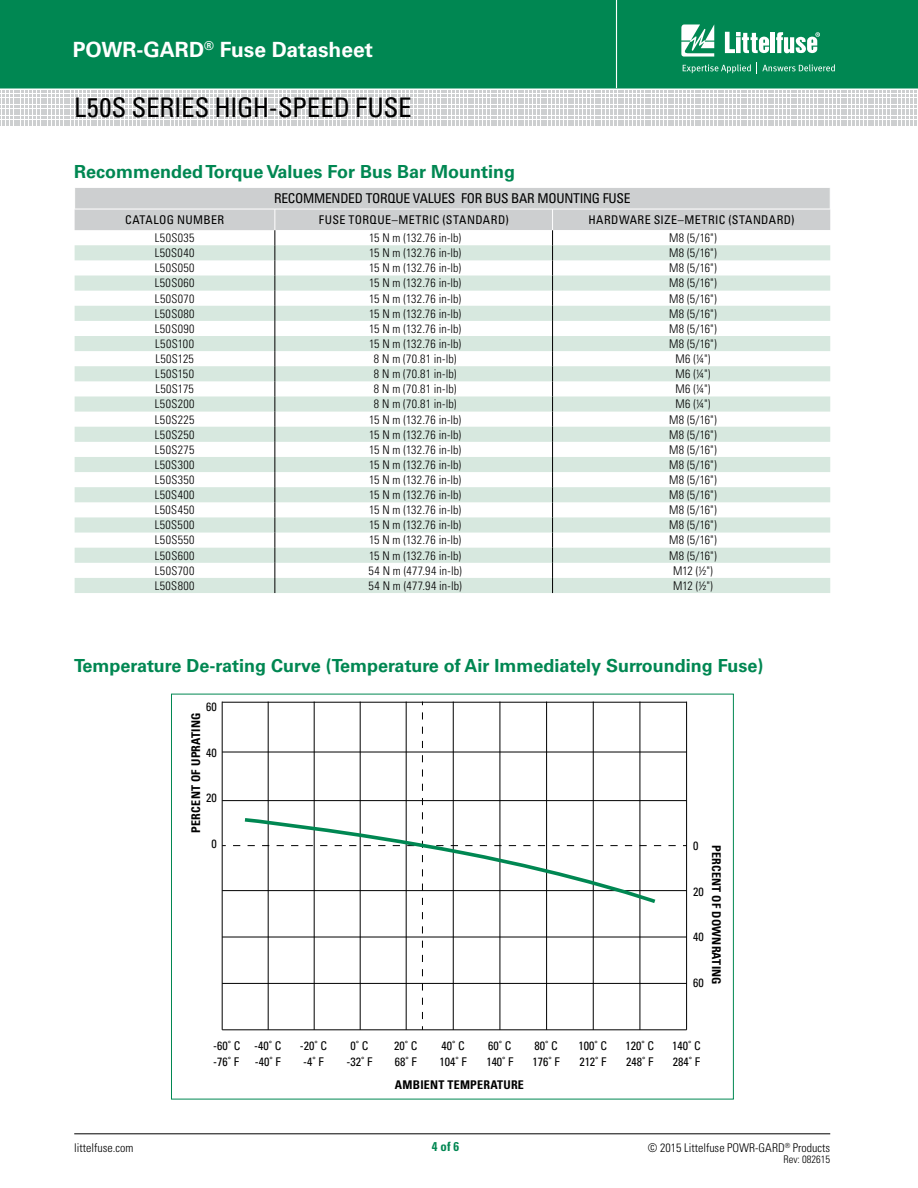
<style>
.page{position:relative;width:918px;height:1188px;background:#fff}
.page>*{position:absolute;margin:0;border:0;box-sizing:border-box;transform-origin:0 0}
.t1{font:condensed 27px "Univers LT Std";letter-spacing:-.01em;color:#000}
.t2{font:700 21px "Univers LT Std";color:#fff}
.t3{font:700 18px "Univers LT Std";color:#008752}
.t4{font:condensed 13.5px "Univers LT Std";letter-spacing:-.02em;color:#000}
.t5{font:700 condensed 12.75px "Univers LT Std";color:#008752}
.t6{font:300 condensed 12px "Univers LT Std";letter-spacing:.02em;color:#000}
.t7{font:condensed 12px "Univers";color:#000}
.t8{font:condensed 12px "Univers LT Std";letter-spacing:.035em;color:#000}
.t9{font:700 condensed 12px "Univers";letter-spacing:.02em;color:#000}
.t10{font:300 condensed 12px "Univers LT Std";color:#000}
.t11{font:300 condensed 10.5px "Univers LT Std";color:#000}
</style>
<div class="page">
<div style="left:0;top:0;width:918px;height:88px;background:#008752"></div>
<hr style="left:616px;top:0;width:1px;height:88px;background:#fff">
<svg style="left:0;top:91px;width:917px;height:35px"></svg>
<svg style="left:681px;top:24px;width:33px;height:33px"></svg>
<hr style="left:771px;top:32px;width:4px;height:21px;background:#fff">
<svg style="left:776px;top:32px;width:44px;height:21px"></svg>
<svg style="left:725px;top:32px;width:44px;height:21px"></svg>
<svg style="left:683px;top:64px;width:68px;height:9px"></svg>
<svg style="left:757px;top:63px;width:78px;height:11px"></svg>
<hr style="left:74px;top:1134px;width:756px;height:1px;background:#000">
<hr style="left:222px;top:1030px;width:465px;height:1px;background:#000">
<hr style="left:222px;top:983px;width:465px;height:1px;background:#000">
<hr style="left:222px;top:937px;width:465px;height:1px;background:#000">
<hr style="left:222px;top:890px;width:465px;height:1px;background:#000">
<hr style="left:222px;top:702px;width:465px;height:1px;background:#000">
<hr style="left:222px;top:752px;width:465px;height:1px;background:#000">
<hr style="left:222px;top:800px;width:465px;height:1px;background:#000">
<hr style="left:686px;top:702px;width:1px;height:328px;background:#000">
<hr style="left:640px;top:702px;width:1px;height:328px;background:#000">
<hr style="left:593px;top:702px;width:1px;height:328px;background:#000">
<hr style="left:546px;top:702px;width:1px;height:328px;background:#000">
<hr style="left:500px;top:702px;width:1px;height:328px;background:#000">
<hr style="left:453px;top:702px;width:1px;height:328px;background:#000">
<hr style="left:222px;top:702px;width:1px;height:328px;background:#000">
<hr style="left:268px;top:702px;width:1px;height:328px;background:#000">
<hr style="left:314px;top:702px;width:1px;height:328px;background:#000">
<hr style="left:360px;top:702px;width:1px;height:328px;background:#000">
<hr style="left:406px;top:702px;width:1px;height:328px;background:#000">
<svg style="left:233px;top:702px;width:454px;height:317px"></svg>
<svg style="left:74px;top:188px;width:757px;height:405px"></svg>
<h2 class="t2" style="left:73px;top:37px;width:302px">POWR-GARD<sup>®</sup> Fuse Datasheet</h2>
<h1 class="t1" style="left:74px;top:90px;width:339px">L50S SERIES HIGH-SPEED FUSE</h1>
<h3 class="t3" style="left:74px;top:161px;width:443px">Recommended Torque Values For Bus Bar Mounting</h3>
<p class="t4" style="left:274px;top:190px;width:358px">RECOMMENDED TORQUE VALUES FOR BUS BAR MOUNTING FUSE</p>
<p class="t8" style="left:125px;top:212px;width:101px">CATALOG NUMBER</p>
<p class="t8" style="left:319px;top:212px;width:191px">FUSE TORQUE–METRIC (STANDARD)</p>
<p class="t8" style="left:588px;top:212px;width:208px">HARDWARE SIZE–METRIC (STANDARD)</p>
<p class="t6" style="left:155px;top:231px;width:41px">L50S035</p>
<p class="t6" style="left:369px;top:231px;width:94px">15 N m (132.76 in-lb)</p>
<p class="t6" style="left:669px;top:231px;width:49px">M8 (5/16")</p>
<p class="t6" style="left:155px;top:246px;width:41px">L50S040</p>
<p class="t6" style="left:369px;top:246px;width:94px">15 N m (132.76 in-lb)</p>
<p class="t6" style="left:669px;top:246px;width:49px">M8 (5/16")</p>
<p class="t6" style="left:155px;top:261px;width:41px">L50S050</p>
<p class="t6" style="left:369px;top:261px;width:94px">15 N m (132.76 in-lb)</p>
<p class="t6" style="left:669px;top:261px;width:49px">M8 (5/16")</p>
<p class="t6" style="left:155px;top:276px;width:41px">L50S060</p>
<p class="t6" style="left:369px;top:276px;width:94px">15 N m (132.76 in-lb)</p>
<p class="t6" style="left:669px;top:276px;width:49px">M8 (5/16")</p>
<p class="t6" style="left:155px;top:291px;width:41px">L50S070</p>
<p class="t6" style="left:369px;top:291px;width:94px">15 N m (132.76 in-lb)</p>
<p class="t6" style="left:669px;top:291px;width:49px">M8 (5/16")</p>
<p class="t6" style="left:155px;top:306px;width:41px">L50S080</p>
<p class="t6" style="left:369px;top:306px;width:94px">15 N m (132.76 in-lb)</p>
<p class="t6" style="left:669px;top:306px;width:49px">M8 (5/16")</p>
<p class="t6" style="left:155px;top:321px;width:41px">L50S090</p>
<p class="t6" style="left:369px;top:321px;width:94px">15 N m (132.76 in-lb)</p>
<p class="t6" style="left:669px;top:321px;width:49px">M8 (5/16")</p>
<p class="t6" style="left:155px;top:336px;width:40px">L50S100</p>
<p class="t6" style="left:369px;top:336px;width:94px">15 N m (132.76 in-lb)</p>
<p class="t6" style="left:669px;top:336px;width:49px">M8 (5/16")</p>
<p class="t6" style="left:155px;top:352px;width:40px">L50S125</p>
<p class="t6" style="left:374px;top:352px;width:84px">8 N m (70.81 in-lb)</p>
<p class="t6" style="left:675px;top:352px;width:37px">M6 (1/4")</p>
<p class="t6" style="left:155px;top:367px;width:40px">L50S150</p>
<p class="t6" style="left:374px;top:367px;width:84px">8 N m (70.81 in-lb)</p>
<p class="t6" style="left:675px;top:367px;width:37px">M6 (1/4")</p>
<p class="t6" style="left:155px;top:382px;width:40px">L50S175</p>
<p class="t6" style="left:374px;top:382px;width:84px">8 N m (70.81 in-lb)</p>
<p class="t6" style="left:675px;top:382px;width:37px">M6 (1/4")</p>
<p class="t6" style="left:155px;top:397px;width:41px">L50S200</p>
<p class="t6" style="left:374px;top:397px;width:84px">8 N m (70.81 in-lb)</p>
<p class="t6" style="left:675px;top:397px;width:37px">M6 (1/4")</p>
<p class="t6" style="left:155px;top:412px;width:41px">L50S225</p>
<p class="t6" style="left:369px;top:412px;width:94px">15 N m (132.76 in-lb)</p>
<p class="t6" style="left:669px;top:412px;width:49px">M8 (5/16")</p>
<p class="t6" style="left:155px;top:427px;width:41px">L50S250</p>
<p class="t6" style="left:369px;top:427px;width:94px">15 N m (132.76 in-lb)</p>
<p class="t6" style="left:669px;top:427px;width:49px">M8 (5/16")</p>
<p class="t6" style="left:155px;top:442px;width:41px">L50S275</p>
<p class="t6" style="left:369px;top:442px;width:94px">15 N m (132.76 in-lb)</p>
<p class="t6" style="left:669px;top:442px;width:49px">M8 (5/16")</p>
<p class="t6" style="left:155px;top:457px;width:41px">L50S300</p>
<p class="t6" style="left:369px;top:457px;width:94px">15 N m (132.76 in-lb)</p>
<p class="t6" style="left:669px;top:457px;width:49px">M8 (5/16")</p>
<p class="t6" style="left:155px;top:473px;width:41px">L50S350</p>
<p class="t6" style="left:369px;top:473px;width:94px">15 N m (132.76 in-lb)</p>
<p class="t6" style="left:669px;top:473px;width:49px">M8 (5/16")</p>
<p class="t6" style="left:155px;top:488px;width:41px">L50S400</p>
<p class="t6" style="left:369px;top:488px;width:94px">15 N m (132.76 in-lb)</p>
<p class="t6" style="left:669px;top:488px;width:49px">M8 (5/16")</p>
<p class="t6" style="left:155px;top:503px;width:41px">L50S450</p>
<p class="t6" style="left:369px;top:503px;width:94px">15 N m (132.76 in-lb)</p>
<p class="t6" style="left:669px;top:503px;width:49px">M8 (5/16")</p>
<p class="t6" style="left:155px;top:518px;width:41px">L50S500</p>
<p class="t6" style="left:369px;top:518px;width:94px">15 N m (132.76 in-lb)</p>
<p class="t6" style="left:669px;top:518px;width:49px">M8 (5/16")</p>
<p class="t6" style="left:155px;top:533px;width:41px">L50S550</p>
<p class="t6" style="left:369px;top:533px;width:94px">15 N m (132.76 in-lb)</p>
<p class="t6" style="left:669px;top:533px;width:49px">M8 (5/16")</p>
<p class="t6" style="left:155px;top:548px;width:41px">L50S600</p>
<p class="t6" style="left:369px;top:548px;width:94px">15 N m (132.76 in-lb)</p>
<p class="t6" style="left:669px;top:548px;width:49px">M8 (5/16")</p>
<p class="t6" style="left:155px;top:563px;width:41px">L50S700</p>
<p class="t6" style="left:369px;top:563px;width:95px">54 N m (477.94 in-lb)</p>
<p class="t6" style="left:673px;top:563px;width:41px">M12 (1/2")</p>
<p class="t6" style="left:155px;top:578px;width:41px">L50S800</p>
<p class="t6" style="left:369px;top:578px;width:95px">54 N m (477.94 in-lb)</p>
<p class="t6" style="left:673px;top:578px;width:41px">M12 (1/2")</p>
<h3 class="t3" style="left:74px;top:655px;width:691px">Temperature De-rating Curve (Temperature of Air Immediately Surrounding Fuse)</h3>
<p class="t9" style="left:189px;top:833px;width:122px;rotate:-90deg">PERCENT OF UPRATING</p>
<p class="t9" style="left:724px;top:845px;width:142px;rotate:90deg">PERCENT OF DOWNRATING</p>
<p class="t7" style="left:206px;top:699px;width:12px">60</p>
<p class="t7" style="left:206px;top:745px;width:12px">40</p>
<p class="t7" style="left:206px;top:791px;width:12px">20</p>
<p class="t7" style="left:211px;top:836px;width:7px">0</p>
<p class="t7" style="left:693px;top:838px;width:7px">0</p>
<p class="t7" style="left:693px;top:884px;width:12px">20</p>
<p class="t7" style="left:693px;top:929px;width:12px">40</p>
<p class="t7" style="left:693px;top:975px;width:12px">60</p>
<p class="t7" style="left:213px;top:1038px;width:70px">-60˚ C -40˚ C</p>
<p class="t7" style="left:300px;top:1038px;width:29px">-20˚ C</p>
<p class="t7" style="left:351px;top:1038px;width:19px">0˚ C</p>
<p class="t7" style="left:394px;top:1038px;width:25px">20˚ C</p>
<p class="t7" style="left:442px;top:1038px;width:25px">40˚ C</p>
<p class="t7" style="left:488px;top:1038px;width:25px">60˚ C</p>
<p class="t7" style="left:535px;top:1038px;width:25px">80˚ C</p>
<p class="t7" style="left:579px;top:1038px;width:30px">100˚ C</p>
<p class="t7" style="left:625px;top:1038px;width:30px">120˚ C</p>
<p class="t7" style="left:672px;top:1038px;width:30px">140˚ C</p>
<p class="t7" style="left:213px;top:1054px;width:27px">-76˚ F</p>
<p class="t7" style="left:255px;top:1054px;width:27px">-40˚ F</p>
<p class="t7" style="left:303px;top:1054px;width:22px">-4˚ F</p>
<p class="t7" style="left:347px;top:1054px;width:27px">-32˚ F</p>
<p class="t7" style="left:395px;top:1054px;width:23px">68˚ F</p>
<p class="t7" style="left:440px;top:1054px;width:29px">104˚ F</p>
<p class="t7" style="left:486px;top:1054px;width:29px">140˚ F</p>
<p class="t7" style="left:533px;top:1054px;width:29px">176˚ F</p>
<p class="t7" style="left:579px;top:1054px;width:29px">212˚ F</p>
<p class="t7" style="left:626px;top:1054px;width:29px">248˚ F</p>
<p class="t7" style="left:673px;top:1054px;width:29px">284˚ F</p>
<p class="t9" style="left:395px;top:1077px;width:130px">AMBIENT TEMPERATURE</p>
<p class="t5" style="left:432px;top:1139px;width:29px">4 of 6</p>
<p class="t10" style="left:74px;top:1141px;width:61px">littelfuse.com</p>
<p class="t10" style="left:648px;top:1141px;width:184px">© 2015 Littelfuse POWR-GARD<sup>®</sup> Products</p>
<p class="t11" style="left:784px;top:1153px;width:48px">Rev: 082615</p>
</div>
